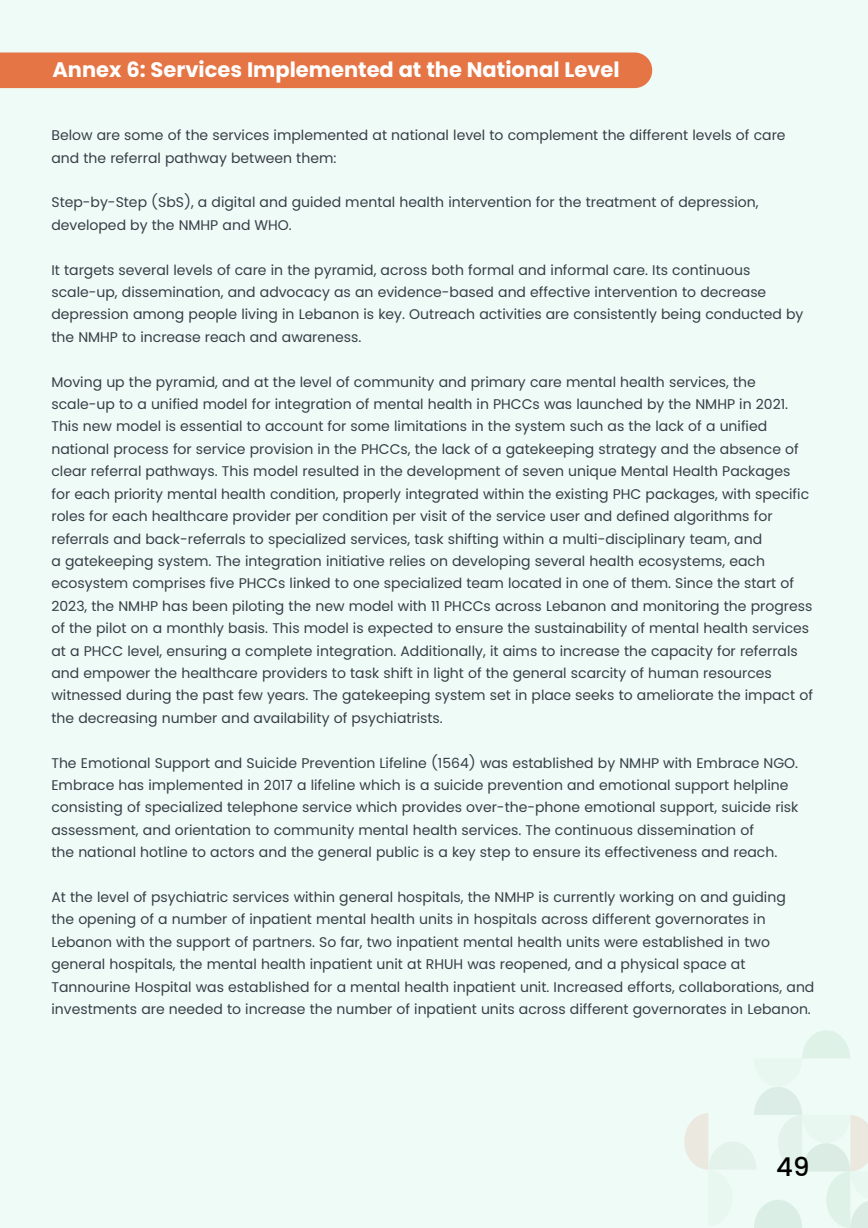
<style>
.page{position:relative;width:868px;height:1228px;background:#eefbf6}
.page>*{position:absolute;margin:0;border:0;box-sizing:border-box;transform-origin:0 0}
.t1{font:500 25.9px "Poppins";color:#000}
.t2{font:700 21px "Poppins";color:#fff}
.t3{font:14px/22.4px "Poppins";color:#383d47}
</style>
<div class="page">
<svg style="left:684px;top:1030px;width:184px;height:198px"></svg>
<div style="left:0;top:52px;width:652px;height:36px;background:#e67545"></div>
<h2 class="t2" style="left:53px;top:57px;width:569px">Annex 6: Services Implemented at the National Level</h2>
<p class="t3" style="left:51px;top:124px;width:736px">Below are some of the services implemented at national level to complement the different levels of care and the referral pathway between them:</p>
<p class="t3" style="left:51px;top:191px;width:709px">Step-by-Step (SbS a,) digital and guided mental health intervention for the treatment of depression, developed by the NMHP and WHO.</p>
<p class="t3" style="left:51px;top:259px;width:754px">It targets several levels of care in the pyramid, across both formal and informal care. Its continuous scale-up, dissemination, and advocacy as an evidence-based and effective intervention to decrease depression among people living in Lebanon is key. Outreach activities are consistently being conducted by the NMHP to increase reach and awareness.</p>
<p class="t3" style="left:51px;top:371px;width:763px">Moving up the pyramid, and at the level of community and primary care mental health services, the scale-up to a unified model for integration of mental health in PHCCs was launched by the NMHP in 2021.<br>This new model is essential to account for some limitations in the system such as the lack of a unified national process for service provision in the PHCCs, the lack of a gatekeeping strategy and the absence of clear referral pathways. This model resulted in the development of seven unique Mental Health Packages<br>for each priority mental health condition, properly integrated within the existing PHC packages, with specific roles for each healthcare provider per condition per visit of the service user and defined algorithms for referrals and back-referrals to specialized services, task shifting within a multi-disciplinary team, and<br>a gatekeeping system. The integration initiative relies on developing several health ecosystems, each ecosystem comprises five PHCCs linked to one specialized team located in one of them. Since the start of 2023, the NMHP has been piloting the new model with 11 PHCCs across Lebanon and monitoring the progress of the pilot on a monthly basis. This model is expected to ensure the sustainability of mental health services at a PHCC level, ensuring a complete integration. Additionally it, aims to increase the capacity for referrals and empower the healthcare providers to task shift in light of the general scarcity of human resources witnessed during the past few years. The gatekeeping system set in place seeks to ameliorate the impact of the decreasing number and availability of psychiatrists.</p>
<p class="t3" style="left:51px;top:751px;width:749px">The Emotional Support and Suicide Prevention Lifeline (1564) was established by NMHP with Embrace NGO.<br>Embrace has implemented in 2017 a lifeline which is a suicide prevention and emotional support helpline consisting of specialized telephone service which provides over-the-phone emotional support, suicide risk assessment, and orientation to community mental health services. The continuous dissemination of<br>the national hotline to actors and the general public is a key step to ensure its effectiveness and reach.</p>
<p class="t3" style="left:51px;top:886px;width:765px">At the level of psychiatric services within general hospitals, the NMHP is currently working on and guiding<br>the opening of a number of inpatient mental health units in hospitals across different governorates in Lebanon with the support of partners. So far, two inpatient mental health units were established in two general hospitals, the mental health inpatient unit at RHUH was reopened, and a physical space at Tannourine Hospital was established for a mental health inpatient unit. Increased efforts, collaborations, and investments are needed to increase the number of inpatient units across different governorates in Lebanon.</p>
<h1 class="t1" style="left:776px;top:1151px;width:35px">49</h1>
</div>
